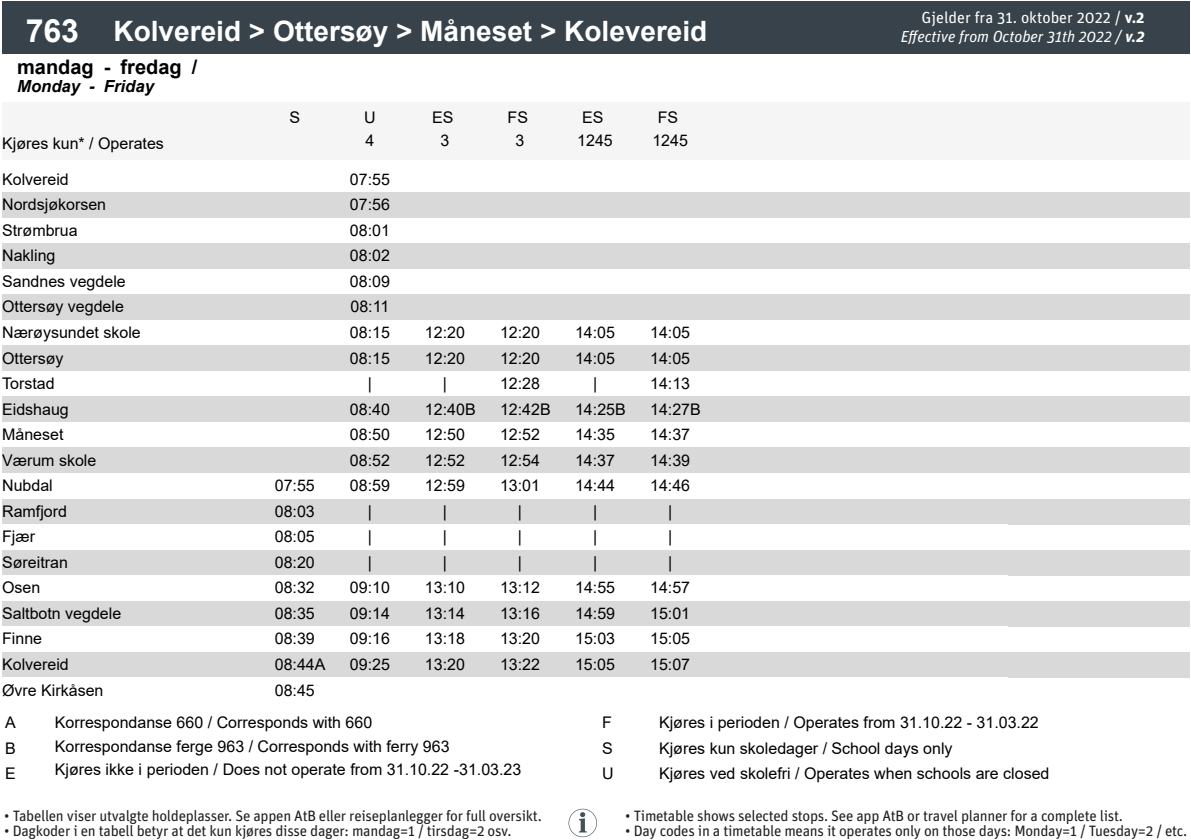
<style>
.page{position:relative;width:1191px;height:840px;background:#fff}
.page>*{position:absolute;margin:0;border:0;box-sizing:border-box;transform-origin:0 0}
.t1{font:700 28px "Arial";color:#fff}
.t2{font:700 20px "Arial";color:#000}
.t3{font:italic 700 16.6px "Arial";color:#000}
.t4{font:16px/22.6px "Arial";color:#000;text-align:center}
.t5{font:italic 16px "Unit Pro";color:#fff}
.t6{font:16px "Unit Pro";color:#fff}
.t7{font:15px "Unit Pro";letter-spacing:-.02em;color:#231f20}
.s1{font-size:32px}
.s2{font-weight:700}
</style>
<div class="page">
<div style="left:2px;top:102px;width:255px;height:57px;background:#f5f5f5"></div>
<div style="left:257px;top:102px;width:75px;height:57px;background:#f5f5f5"></div>
<div style="left:332px;top:102px;width:75px;height:57px;background:#f5f5f5"></div>
<div style="left:407px;top:102px;width:75px;height:57px;background:#f5f5f5"></div>
<div style="left:482px;top:102px;width:75px;height:57px;background:#f5f5f5"></div>
<div style="left:557px;top:102px;width:75px;height:57px;background:#f5f5f5"></div>
<div style="left:632px;top:102px;width:75px;height:57px;background:#f5f5f5"></div>
<div style="left:707px;top:102px;width:75px;height:57px;background:#f5f5f5"></div>
<div style="left:782px;top:102px;width:75px;height:57px;background:#f5f5f5"></div>
<div style="left:857px;top:102px;width:76px;height:57px;background:#f5f5f5"></div>
<div style="left:933px;top:102px;width:256px;height:57px;background:#f5f5f5"></div>
<div style="left:2px;top:2px;width:101px;height:52px;background:#37424a"></div>
<div style="left:103px;top:2px;width:1087px;height:52px;background:#37424a"></div>
<div style="left:2px;top:192px;width:1188px;height:26px;background:#d9d9d9"></div>
<div style="left:2px;top:243px;width:1188px;height:26px;background:#d9d9d9"></div>
<div style="left:2px;top:294px;width:1188px;height:26px;background:#d9d9d9"></div>
<div style="left:2px;top:345px;width:1188px;height:26px;background:#d9d9d9"></div>
<div style="left:2px;top:396px;width:1188px;height:26px;background:#d9d9d9"></div>
<div style="left:2px;top:447px;width:1188px;height:26px;background:#d9d9d9"></div>
<div style="left:2px;top:498px;width:1188px;height:26px;background:#d9d9d9"></div>
<div style="left:2px;top:549px;width:1188px;height:26px;background:#d9d9d9"></div>
<div style="left:2px;top:600px;width:1188px;height:26px;background:#d9d9d9"></div>
<div style="left:2px;top:651px;width:1188px;height:26px;background:#d9d9d9"></div>
<svg style="left:568px;top:808px;width:29px;height:28px"></svg>
<p class="t1" style="left:26px;top:11px;width:683px"><span class="s1">763</span> Kolvereid &gt; Ottersøy &gt; Måneset &gt; Kolevereid</p>
<p class="t2" style="left:17px;top:52px;width:182px">mandag - fredag /</p>
<p class="t3" style="left:17px;top:75px;width:138px">Monday - Friday</p>
<p class="t4" style="left:2px;top:132px;width:163px">Kjøres kun* / Operates</p>
<p class="t4" style="left:289px;top:106px;width:12px">S</p>
<p class="t4" style="left:364px;top:106px;width:13px;text-align:left">U<br>4</p>
<p class="t4" style="left:432px;top:106px;width:23px">ES<br>3</p>
<p class="t4" style="left:507px;top:106px;width:22px">FS<br>3</p>
<p class="t4" style="left:577px;top:106px;width:37px">ES<br>1245</p>
<p class="t4" style="left:652px;top:106px;width:37px">FS<br>1245</p>
<p class="t6" style="left:921px;top:6px;width:224px">Gjelder fra 31. oktober 2022 / <span class="s2">v.2</span></p>
<p class="t5" style="left:900px;top:25px;width:245px">Effective from October 31th 2022 / <span class="s2">v.2</span></p>
<p class="t4" style="left:2px;top:168px;width:68px">Kolvereid</p>
<p class="t4" style="left:350px;top:168px;width:42px">07:55</p>
<p class="t4" style="left:2px;top:193px;width:105px">Nordsjøkorsen</p>
<p class="t4" style="left:350px;top:193px;width:42px">07:56</p>
<p class="t4" style="left:2px;top:219px;width:77px">Strømbrua</p>
<p class="t4" style="left:350px;top:219px;width:42px">08:01</p>
<p class="t4" style="left:2px;top:244px;width:55px">Nakling</p>
<p class="t4" style="left:350px;top:244px;width:42px">08:02</p>
<p class="t4" style="left:2px;top:270px;width:125px">Sandnes vegdele</p>
<p class="t4" style="left:350px;top:270px;width:42px">08:09</p>
<p class="t4" style="left:2px;top:295px;width:123px">Ottersøy vegdele</p>
<p class="t4" style="left:350px;top:295px;width:40px">08:11</p>
<p class="t4" style="left:2px;top:321px;width:140px">Nærøysundet skole</p>
<p class="t4" style="left:350px;top:321px;width:42px">08:15</p>
<p class="t4" style="left:425px;top:321px;width:42px">12:20</p>
<p class="t4" style="left:500px;top:321px;width:42px">12:20</p>
<p class="t4" style="left:575px;top:321px;width:42px">14:05</p>
<p class="t4" style="left:650px;top:321px;width:42px">14:05</p>
<p class="t4" style="left:2px;top:346px;width:63px">Ottersøy</p>
<p class="t4" style="left:350px;top:346px;width:42px">08:15</p>
<p class="t4" style="left:425px;top:346px;width:42px">12:20</p>
<p class="t4" style="left:500px;top:346px;width:42px">12:20</p>
<p class="t4" style="left:575px;top:346px;width:42px">14:05</p>
<p class="t4" style="left:650px;top:346px;width:42px">14:05</p>
<p class="t4" style="left:2px;top:372px;width:54px">Torstad</p>
<p class="t4" style="left:368px;top:372px;width:6px">|</p>
<p class="t4" style="left:443px;top:372px;width:6px">|</p>
<p class="t4" style="left:500px;top:372px;width:42px">12:28</p>
<p class="t4" style="left:593px;top:372px;width:6px">|</p>
<p class="t4" style="left:650px;top:372px;width:42px">14:13</p>
<p class="t4" style="left:2px;top:397px;width:68px">Eidshaug</p>
<p class="t4" style="left:350px;top:397px;width:42px">08:40</p>
<p class="t4" style="left:425px;top:397px;width:52px">12:40B</p>
<p class="t4" style="left:500px;top:397px;width:52px">12:42B</p>
<p class="t4" style="left:575px;top:397px;width:52px">14:25B</p>
<p class="t4" style="left:650px;top:397px;width:52px">14:27B</p>
<p class="t4" style="left:2px;top:423px;width:63px">Måneset</p>
<p class="t4" style="left:350px;top:423px;width:42px">08:50</p>
<p class="t4" style="left:425px;top:423px;width:42px">12:50</p>
<p class="t4" style="left:500px;top:423px;width:42px">12:52</p>
<p class="t4" style="left:575px;top:423px;width:42px">14:35</p>
<p class="t4" style="left:650px;top:423px;width:42px">14:37</p>
<p class="t4" style="left:2px;top:448px;width:96px">Værum skole</p>
<p class="t4" style="left:350px;top:448px;width:42px">08:52</p>
<p class="t4" style="left:425px;top:448px;width:42px">12:52</p>
<p class="t4" style="left:500px;top:448px;width:42px">12:54</p>
<p class="t4" style="left:575px;top:448px;width:42px">14:37</p>
<p class="t4" style="left:650px;top:448px;width:42px">14:39</p>
<p class="t4" style="left:2px;top:474px;width:52px">Nubdal</p>
<p class="t4" style="left:275px;top:474px;width:42px">07:55</p>
<p class="t4" style="left:350px;top:474px;width:42px">08:59</p>
<p class="t4" style="left:425px;top:474px;width:42px">12:59</p>
<p class="t4" style="left:500px;top:474px;width:42px">13:01</p>
<p class="t4" style="left:575px;top:474px;width:42px">14:44</p>
<p class="t4" style="left:650px;top:474px;width:42px">14:46</p>
<p class="t4" style="left:2px;top:499px;width:66px">Ramfjord</p>
<p class="t4" style="left:275px;top:499px;width:42px">08:03</p>
<p class="t4" style="left:368px;top:499px;width:6px">|</p>
<p class="t4" style="left:443px;top:499px;width:6px">|</p>
<p class="t4" style="left:518px;top:499px;width:6px">|</p>
<p class="t4" style="left:593px;top:499px;width:6px">|</p>
<p class="t4" style="left:668px;top:499px;width:6px">|</p>
<p class="t4" style="left:2px;top:525px;width:34px">Fjær</p>
<p class="t4" style="left:275px;top:525px;width:42px">08:05</p>
<p class="t4" style="left:368px;top:525px;width:6px">|</p>
<p class="t4" style="left:443px;top:525px;width:6px">|</p>
<p class="t4" style="left:518px;top:525px;width:6px">|</p>
<p class="t4" style="left:593px;top:525px;width:6px">|</p>
<p class="t4" style="left:668px;top:525px;width:6px">|</p>
<p class="t4" style="left:2px;top:550px;width:67px">Søreitran</p>
<p class="t4" style="left:275px;top:550px;width:42px">08:20</p>
<p class="t4" style="left:368px;top:550px;width:6px">|</p>
<p class="t4" style="left:443px;top:550px;width:6px">|</p>
<p class="t4" style="left:518px;top:550px;width:6px">|</p>
<p class="t4" style="left:593px;top:550px;width:6px">|</p>
<p class="t4" style="left:668px;top:550px;width:6px">|</p>
<p class="t4" style="left:2px;top:576px;width:40px">Osen</p>
<p class="t4" style="left:275px;top:576px;width:42px">08:32</p>
<p class="t4" style="left:350px;top:576px;width:42px">09:10</p>
<p class="t4" style="left:425px;top:576px;width:42px">13:10</p>
<p class="t4" style="left:500px;top:576px;width:42px">13:12</p>
<p class="t4" style="left:575px;top:576px;width:42px">14:55</p>
<p class="t4" style="left:650px;top:576px;width:42px">14:57</p>
<p class="t4" style="left:2px;top:601px;width:121px">Saltbotn vegdele</p>
<p class="t4" style="left:275px;top:601px;width:42px">08:35</p>
<p class="t4" style="left:350px;top:601px;width:42px">09:14</p>
<p class="t4" style="left:425px;top:601px;width:42px">13:14</p>
<p class="t4" style="left:500px;top:601px;width:42px">13:16</p>
<p class="t4" style="left:575px;top:601px;width:42px">14:59</p>
<p class="t4" style="left:650px;top:601px;width:42px">15:01</p>
<p class="t4" style="left:2px;top:627px;width:42px">Finne</p>
<p class="t4" style="left:275px;top:627px;width:42px">08:39</p>
<p class="t4" style="left:350px;top:627px;width:42px">09:16</p>
<p class="t4" style="left:425px;top:627px;width:42px">13:18</p>
<p class="t4" style="left:500px;top:627px;width:42px">13:20</p>
<p class="t4" style="left:575px;top:627px;width:42px">15:03</p>
<p class="t4" style="left:650px;top:627px;width:42px">15:05</p>
<p class="t4" style="left:2px;top:652px;width:68px">Kolvereid</p>
<p class="t4" style="left:275px;top:652px;width:52px">08:44A</p>
<p class="t4" style="left:350px;top:652px;width:42px">09:25</p>
<p class="t4" style="left:425px;top:652px;width:42px">13:20</p>
<p class="t4" style="left:500px;top:652px;width:42px">13:22</p>
<p class="t4" style="left:575px;top:652px;width:42px">15:05</p>
<p class="t4" style="left:650px;top:652px;width:42px">15:07</p>
<p class="t4" style="left:2px;top:678px;width:103px">Øvre Kirkåsen</p>
<p class="t4" style="left:275px;top:678px;width:42px">08:45</p>
<p class="t4" style="left:5px;top:709px;width:12px;line-height:25.6px;text-align:justify">A B E</p>
<p class="t4" style="left:55px;top:710px;width:468px;line-height:23.6px;text-align:left">Korrespondanse 660 / Corresponds with 660<br>Korrespondanse ferge 963 / Corresponds with ferry 963<br>Kjøres ikke i perioden / Does not operate from 31.10.22 -31.03.23</p>
<p class="t4" style="left:602px;top:710px;width:11px">F</p>
<p class="t4" style="left:659px;top:710px;width:381px">Kjøres i perioden / Operates from 31.10.22 - 31.03.22</p>
<p class="t4" style="left:602px;top:736px;width:12px">S</p>
<p class="t4" style="left:659px;top:736px;width:295px">Kjøres kun skoledager / School days only</p>
<p class="t4" style="left:602px;top:761px;width:13px">U</p>
<p class="t4" style="left:659px;top:761px;width:392px">Kjøres ved skolefri / Operates when schools are closed</p>
<p class="t7" style="left:625px;top:804px;width:499px">• Timetable shows selected stops. See app AtB or travel planner for a complete list.</p>
<p class="t7" style="left:625px;top:819px;width:563px">• Day codes in a timetable means it operates only on those days: Monday=1 / Tuesday=2 / etc.</p>
<p class="t7" style="left:4px;top:804px;width:539px">• Tabellen viser utvalgte holdeplasser. Se appen AtB eller reiseplanlegger for full oversikt.</p>
<p class="t7" style="left:4px;top:819px;width:509px">• Dagkoder i en tabell betyr at det kun kjøres disse dager: mandag=1 / tirsdag=2 osv.</p>
</div>
